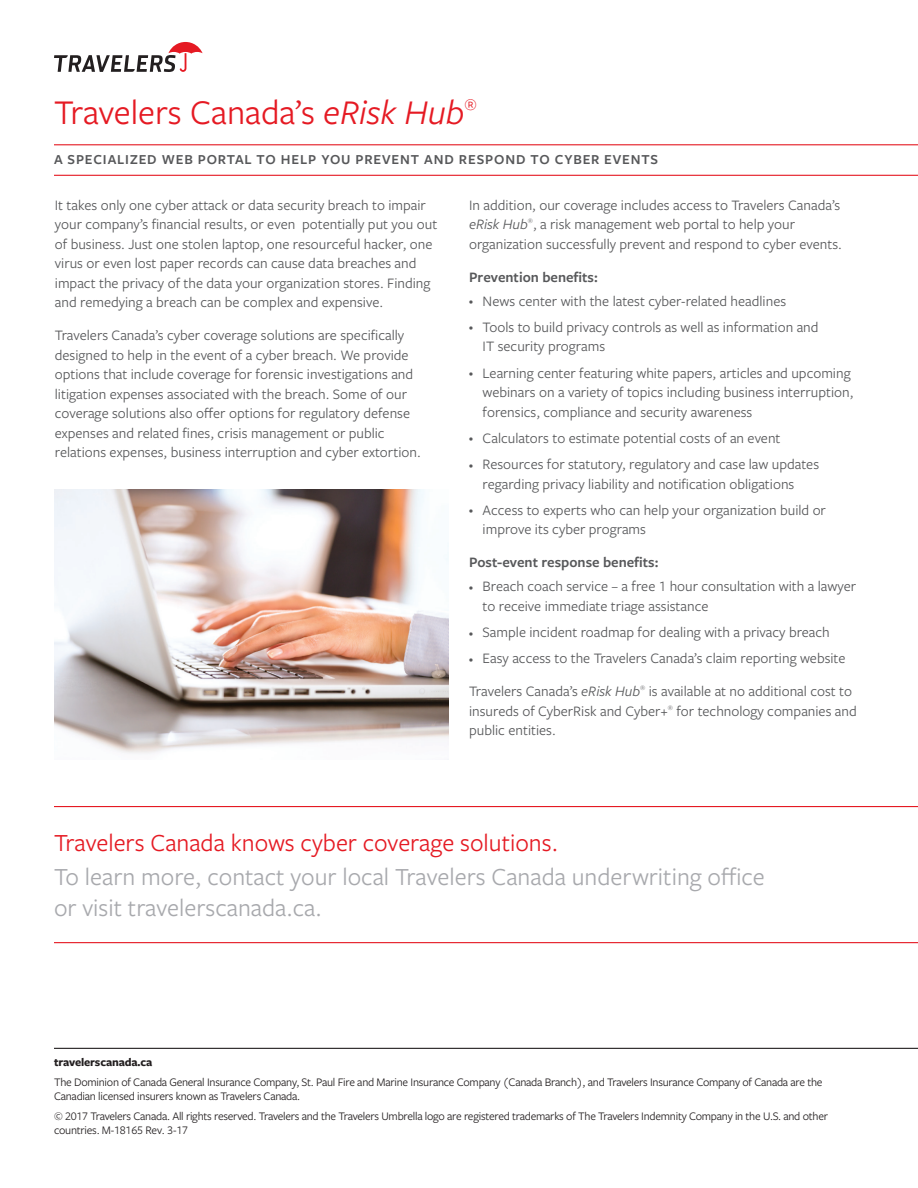
<style>
.page{position:relative;width:918px;height:1188px;background:#fff}
.page>*{position:absolute;margin:0;border:0;box-sizing:border-box;transform-origin:0 0}
.t1{font:36px "Freight Sans Pro";color:#e51a23}
.Call_Out_Gray{font:25.5px/33.8px "Freight Sans Pro";color:#a8a9ad}
.Body_copy{font:15px/19.5px "Freight Sans Pro";color:#57585a}
.Subheader{font:15px/19.5px "Freight Sans Pro";color:#57585a}
.Subheader-2{font:600 15px "Freight Sans Pro";color:#57585a}
.Sub-title_1_line{font:600 14.25px "Freight Sans Pro";letter-spacing:.06em;color:#57585a}
.Disclaimer{font:12px/13.5px "Freight Sans Pro";letter-spacing:-.02em;color:#231f20}
.Disclaimer-2{font:700 12px "Freight Sans Pro";letter-spacing:-.01em;color:#231f20}
.s1{font-style:italic}
.s2{font-size:8.55px}
.s3{color:#e51a23}
</style>
<div class="page">
<svg style="left:54px;top:42px;width:149px;height:30px"></svg>
<hr style="left:54px;top:144px;width:864px;height:1px;background:#e51a23">
<hr style="left:54px;top:175px;width:864px;height:1px;background:#e51a23">
<hr style="left:54px;top:1048px;width:864px;height:1px;background:#231f20">
<hr style="left:54px;top:806px;width:864px;height:1px;background:#e51a23">
<hr style="left:54px;top:942px;width:864px;height:1px;background:#e51a23">
<img style="left:54px;top:489px;width:395px;height:265px">
<p class="t1" style="left:54px;top:89px;width:424px">Travelers Canada’s <span class="s1">eRisk Hub</span><sup>®</sup></p>
<p class="Sub-title_1_line" style="left:54px;top:150px;width:606px">A SPECIALIZED WEB PORTAL TO HELP YOU PREVENT AND RESPOND TO CYBER EVENTS</p>
<p class="Body_copy" style="left:55px;top:194px;width:384px">It takes only one cyber attack or data security breach to impair your company’s financial results, or even potentially put you out of business. Just one stolen laptop, one resourceful hacker, one virus or even lost paper records can cause data breaches and impact the privacy of the data your organization stores. Finding and remedying a breach can be complex and expensive.</p>
<p class="Body_copy" style="left:55px;top:325px;width:367px">Travelers Canada’s cyber coverage solutions are specifically designed to help in the event of a cyber breach. We provide options that include coverage for forensic investigations and litigation expenses associated with the breach. Some of our coverage solutions also offer options for regulatory defense expenses and related fines, crisis management or public relations expenses, business interruption and cyber extortion.</p>
<p class="Subheader" style="left:469px;top:195px;width:374px">In addition, our coverage includes access to Travelers Canada’s <span class="s1">eRisk Hub</span><sup>®</sup>, a risk management web portal to help your organization successfully prevent and respond to cyber events.</p>
<p class="Subheader-2" style="left:469px;top:267px;width:130px">Prevention benefits:</p>
<p class="Body_copy" style="left:469px;top:290px;width:319px"><span class="s2">•</span> News center with the latest cyber-related headlines</p>
<p class="Body_copy" style="left:483px;top:317px;width:337px;text-indent:-14px"><span class="s2">•</span> Tools to build privacy controls as well as information and<br>IT security programs</p>
<p class="Body_copy" style="left:483px;top:362px;width:372px;text-indent:-14px"><span class="s2">•</span> Learning center featuring white papers, articles and upcoming webinars on a variety of topics including business interruption, forensics, compliance and security awareness</p>
<p class="Body_copy" style="left:469px;top:428px;width:313px"><span class="s2">•</span> Calculators to estimate potential costs of an event</p>
<p class="Body_copy" style="left:483px;top:454px;width:338px;text-indent:-14px"><span class="s2">•</span> Resources for statutory, regulatory and case law updates regarding privacy liability and notification obligations</p>
<p class="Body_copy" style="left:483px;top:500px;width:345px;text-indent:-14px"><span class="s2">•</span> Access to experts who can help your organization build or improve its cyber programs</p>
<p class="Subheader-2" style="left:469px;top:552px;width:191px">Post-event response benefits:</p>
<p class="Body_copy" style="left:483px;top:576px;width:375px;text-indent:-14px"><span class="s2">•</span> Breach coach service – a free 1 hour consultation with a lawyer to receive immediate triage assistance</p>
<p class="Body_copy" style="left:469px;top:622px;width:362px"><span class="s2">•</span> Sample incident roadmap for dealing with a privacy breach</p>
<p class="Body_copy" style="left:469px;top:648px;width:378px"><span class="s2">•</span> Easy access to the Travelers Canada’s claim reporting website</p>
<p class="Body_copy" style="left:469px;top:681px;width:389px">Travelers Canada’s <span class="s1">eRisk Hub</span><sup>®</sup> is available at no additional cost to insureds of CyberRisk and Cyber+<sup>®</sup> for technology companies and public entities.</p>
<p class="Call_Out_Gray" style="left:54px;top:825px;width:712px"><span class="s3">Travelers Canada knows cyber coverage solutions.<br></span>To learn more, contact your local Travelers Canada underwriting office</p>
<p class="Call_Out_Gray" style="left:54px;top:890px;width:269px">or visit travelerscanada.ca.</p>
<p class="Disclaimer-2" style="left:54px;top:1054px;width:100px">travelerscanada.ca</p>
<p class="Disclaimer" style="left:54px;top:1075px;width:770px">The Dominion of Canada General Insurance Company, St. Paul Fire and Marine Insurance Company (Canada Branch), and Travelers Insurance Company of Canada are the<br>Canadian licensed insurers known as Travelers Canada.</p>
<p class="Disclaimer" style="left:54px;top:1109px;width:776px">© 2017 Travelers Canada. All rights reserved. Travelers and the Travelers Umbrella logo are registered trademarks of The Travelers Indemnity Company in the U.S. and other countries. M-18165 Rev. 3-17</p>
</div>
